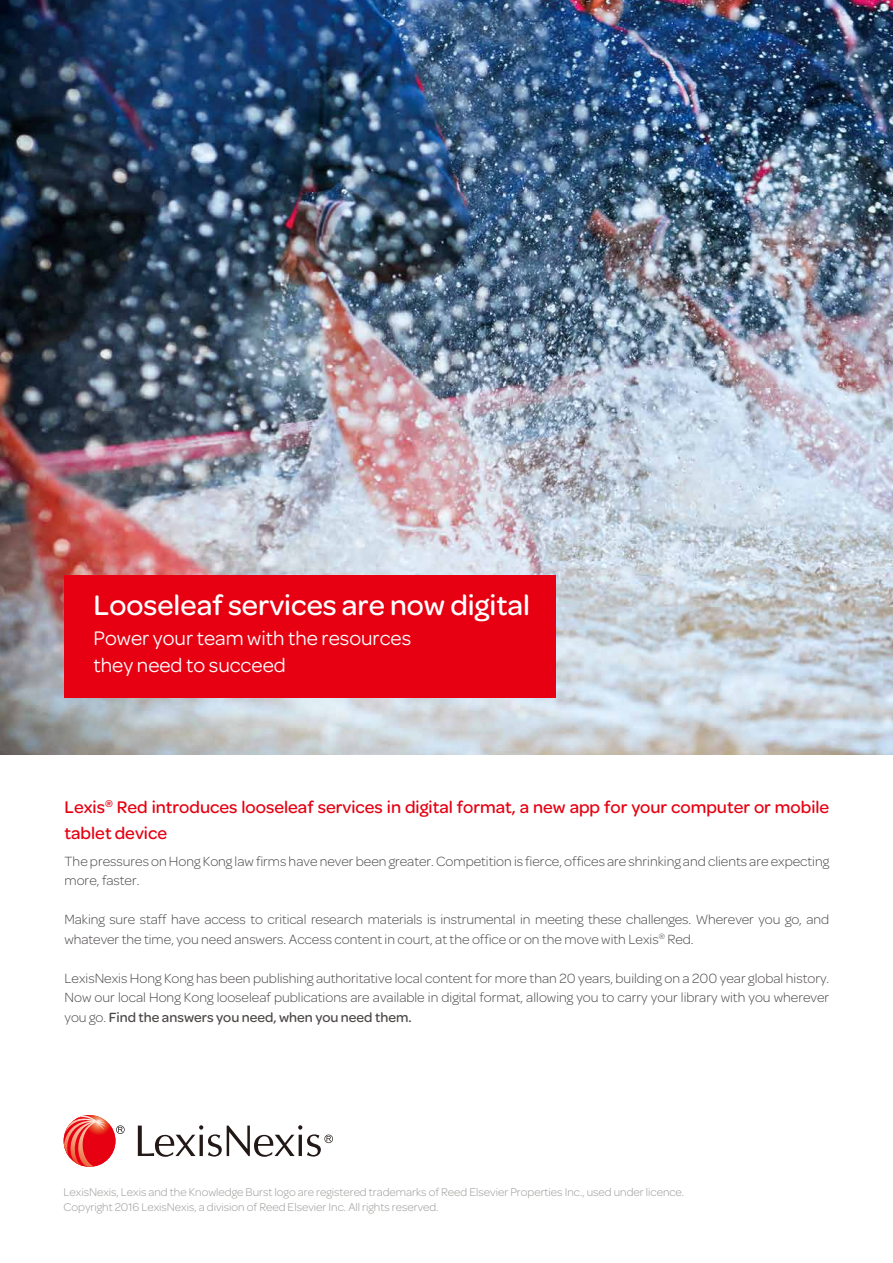
<style>
.page{position:relative;width:893px;height:1263px;background:#fff}
.page>*{position:absolute;margin:0;border:0;box-sizing:border-box;transform-origin:0 0}
.t1{font:500 30px "Omnes";color:#fff}
.t2{font:21px/26.4px "Omnes";color:#fff}
.t3{font:500 18px/25.5px "Omnes";color:#e60012}
.t4{font:300 14.25px/19.5px "Omnes";color:#4c4948}
.t5{font:300 12px/14.4px "Omnes";color:#9b9a96}
.s1{font-weight:500}
</style>
<div class="page">
<img style="left:0;top:0;width:893px;height:754px">
<svg style="left:116px;top:1125px;width:9px;height:9px"></svg>
<svg style="left:138px;top:1125px;width:195px;height:32px"></svg>
<svg style="left:64px;top:1115px;width:51px;height:52px"></svg>
<svg style="left:64px;top:1115px;width:42px;height:52px;background:#ed5956"></svg>
<div style="left:64px;top:575px;width:492px;height:123px;background:#e60012"></div>
<h1 class="t1" style="left:94px;top:588px;width:438px">Looseleaf services are now digital</h1>
<h2 class="t2" style="left:94px;top:625px;width:319px">Power your team with the resources they need to succeed</h2>
<p class="t3" style="left:65px;top:794px;width:766px">Lexis<sup>®</sup> Red introduces looseleaf services in digital format, a new app for your computer or mobile tablet device</p>
<p class="t4" style="left:65px;top:851px;width:766px">The pressures on Hong Kong law firms have never been greater. Competition is fierce, offices are shrinking and clients are expecting more, faster.</p>
<p class="t4" style="left:65px;top:910px;width:766px">Making sure staff have access to critical research materials is instrumental in meeting these challenges. Wherever you go, and whatever the time, you need answers. Access content in court, at the office or on the move with Lexis<sup>®</sup> Red.</p>
<p class="t4" style="left:65px;top:968px;width:766px;text-align:justify">LexisNexis Hong Kong has been publishing authoritative local content for more than 20 years, building on a 200 year global history.<br>Now our local Hong Kong looseleaf publications are available in digital format, allowing you to carry your library with you wherever you go. <span class="s1">Find the answers you need, when you need them.</span></p>
<p class="t5" style="left:64px;top:1185px;width:622px">LexisNexis, Lexis and the Knowledge Burst logo are registered trademarks of Reed Elsevier Properties Inc., used under licence.<br>Copyright 2016 LexisNexis, a division of Reed Elsevier Inc. All rights reserved.</p>
</div>
